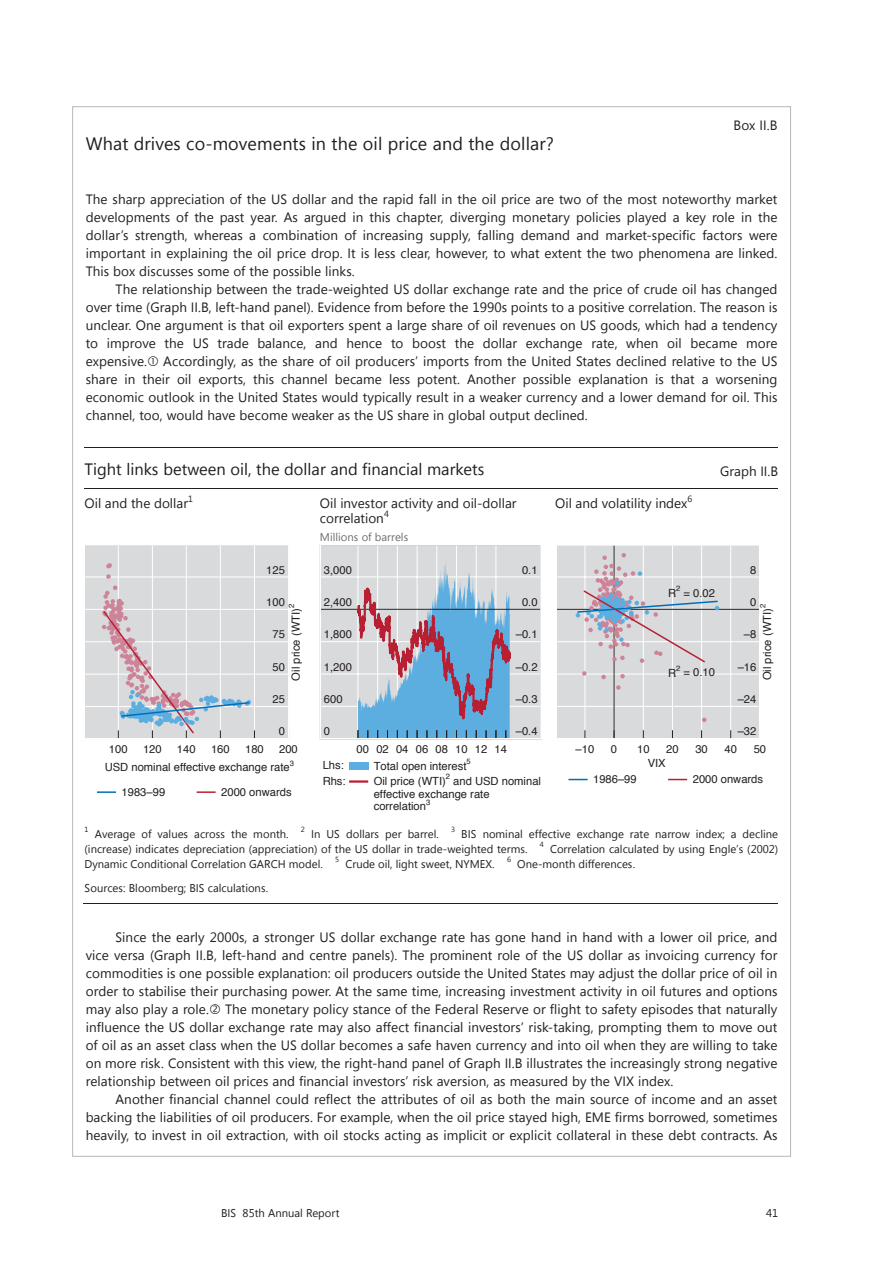
<style>
.page{position:relative;width:893px;height:1263px;background:#fff}
.page>*{position:absolute;margin:0;border:0;box-sizing:border-box;transform-origin:0 0}
.t1{font:18px "Segoe UI";letter-spacing:.005em;color:#231f20}
.t2{font:16.5px "Segoe UI";color:#231f20}
.t3{font:13.5px/18px "Segoe UI";letter-spacing:.005em;color:#231f20;text-align:justify}
.t4{font:11.25px/15px "Segoe UI";color:#231f20}
.t5{font:11.25px/12.8px "Helvetica";color:#231f20}
.t6{font:11.25px "Segoe UI";color:#6c6d70}
.t7{font:9px "Segoe UI";color:#231f20}
.t8{font:7.65px "Helvetica";color:#231f20}
.t9{font:7.5px "Segoe UI";color:#231f20}
</style>
<div class="page">
<hr style="left:85px;top:447px;width:693px;height:1px;background:#231f20">
<hr style="left:85px;top:488px;width:471px;height:1px;background:#231f20">
<hr style="left:556px;top:488px;width:124px;height:1px;background:#231f20">
<hr style="left:680px;top:488px;width:98px;height:1px;background:#231f20">
<hr style="left:84px;top:903px;width:694px;height:1px;background:#231f20">
<svg style="left:87px;top:546px;width:200px;height:191px;background:#d5d4d9"></svg>
<div style="left:85px;top:544px;width:204px;height:195px;border:1px solid #fff"></div>
<svg style="left:97px;top:791px;width:19px;height:2px"></svg>
<svg style="left:197px;top:791px;width:19px;height:2px"></svg>
<svg style="left:320px;top:546px;width:222px;height:194px;background:#afbed0"></svg>
<div style="left:320px;top:544px;width:222px;height:195px;border:1px solid #fff"></div>
<div style="left:349px;top:762px;width:19px;height:8px;background:#5daee0"></div>
<hr style="left:349px;top:780px;width:19px;height:3px;background:#b91f33">
<svg style="left:557px;top:545px;width:202px;height:193px;background:#d5d5d9"></svg>
<svg style="left:568px;top:779px;width:20px;height:1px"></svg>
<svg style="left:668px;top:779px;width:19px;height:1px"></svg>
<p class="t3" style="left:734px;top:115px;width:45px">Box II.B</p>
<h1 class="t1" style="left:86px;top:131px;width:470px">What drives co-movements in the oil price and the dollar?</h1>
<p class="t3" style="left:86px;top:190px;width:693px">The sharp appreciation of the US dollar and the rapid fall in the oil price are two of the most noteworthy market developments of the past year. As argued in this chapter, diverging monetary policies played a key role in the dollar’s strength, whereas a combination of increasing supply, falling demand and market-specific factors were important in explaining the oil price drop. It is less clear, however, to what extent the two phenomena are linked.<br>This box discusses some of the possible links.</p>
<p class="t3" style="left:86px;top:280px;width:693px;text-indent:30px">The relationship between the trade-weighted US dollar exchange rate and the price of crude oil has changed over time (Graph II.B, left-hand panel). Evidence from before the 1990s points to a positive correlation. The reason is unclear. One argument is that oil exporters spent a large share of oil revenues on US goods, which had a tendency to improve the US trade balance, and hence to boost the dollar exchange rate, when oil became more expensive. Accordingly, as the share of oil producers’ imports from the United States declined relative to the US share in their oil exports, this channel became less potent. Another possible explanation is that a worsening economic outlook in the United States would typically result in a weaker currency and a lower demand for oil. This channel, too, would have become weaker as the US share in global output declined.</p>
<p class="t2" style="left:85px;top:457px;width:401px">Tight links between oil, the dollar and financial markets</p>
<p class="t3" style="left:720px;top:461px;width:59px">Graph II.B</p>
<p class="t3" style="left:85px;top:494px;width:105px">Oil and the dollar</p>
<p class="t7" style="left:188px;top:492px;width:6px">1</p>
<p class="t3" style="left:320px;top:496px;width:198px;line-height:15px">Oil investor activity and oil-dollar correlation</p>
<p class="t3" style="left:555px;top:494px;width:134px">Oil and volatility index</p>
<p class="t7" style="left:688px;top:492px;width:6px">6</p>
<p class="t7" style="left:384px;top:507px;width:6px">4</p>
<p class="t6" style="left:320px;top:530px;width:90px">Millions of barrels</p>
<p class="t5" style="left:266px;top:564px;width:20px">125</p>
<p class="t5" style="left:324px;top:564px;width:30px">3,000</p>
<p class="t5" style="left:522px;top:564px;width:17px">0.1</p>
<p class="t5" style="left:750px;top:564px;width:8px">8</p>
<p class="t5" style="left:266px;top:596px;width:20px">100</p>
<p class="t8" style="left:285px;top:608px;width:6px;rotate:-90deg">2</p>
<p class="t5" style="left:290px;top:681px;width:74px;rotate:-90deg">Oil price (WTI)</p>
<p class="t5" style="left:272px;top:628px;width:14px">75</p>
<p class="t5" style="left:272px;top:661px;width:14px">50</p>
<p class="t5" style="left:324px;top:596px;width:30px">2,400</p>
<p class="t5" style="left:324px;top:628px;width:30px">1,800</p>
<p class="t5" style="left:324px;top:661px;width:30px">1,200</p>
<p class="t5" style="left:522px;top:596px;width:17px">0.0</p>
<p class="t5" style="left:516px;top:628px;width:23px">–0.1</p>
<p class="t5" style="left:516px;top:661px;width:23px">–0.2</p>
<p class="t8" style="left:676px;top:583px;width:6px">2</p>
<p class="t5" style="left:668px;top:587px;width:10px">R</p>
<p class="t5" style="left:684px;top:587px;width:33px">= 0.02</p>
<p class="t8" style="left:676px;top:662px;width:6px">2</p>
<p class="t5" style="left:668px;top:667px;width:10px">R</p>
<p class="t5" style="left:684px;top:666px;width:33px">= 0.10</p>
<p class="t5" style="left:750px;top:596px;width:8px">0</p>
<p class="t8" style="left:757px;top:608px;width:6px;rotate:-90deg">2</p>
<p class="t5" style="left:761px;top:680px;width:74px;rotate:-90deg">Oil price (WTI)</p>
<p class="t5" style="left:744px;top:628px;width:14px">–8</p>
<p class="t5" style="left:738px;top:661px;width:20px">–16</p>
<p class="t5" style="left:272px;top:693px;width:14px">25</p>
<p class="t5" style="left:324px;top:693px;width:20px">600</p>
<p class="t5" style="left:516px;top:693px;width:23px">–0.3</p>
<p class="t5" style="left:738px;top:693px;width:20px">–24</p>
<p class="t5" style="left:279px;top:725px;width:8px">0</p>
<p class="t5" style="left:324px;top:725px;width:8px">0</p>
<p class="t5" style="left:516px;top:725px;width:23px">–0.4</p>
<p class="t5" style="left:738px;top:725px;width:20px">–32</p>
<p class="t5" style="left:109px;top:743px;width:20px">100</p>
<p class="t5" style="left:143px;top:743px;width:20px">120</p>
<p class="t5" style="left:177px;top:743px;width:20px">140</p>
<p class="t5" style="left:211px;top:743px;width:20px">160</p>
<p class="t5" style="left:245px;top:743px;width:20px">180</p>
<p class="t5" style="left:279px;top:743px;width:20px">200</p>
<p class="t5" style="left:357px;top:743px;width:152px">00 02 04 06 08 10 12 14</p>
<p class="t5" style="left:576px;top:743px;width:20px">–10</p>
<p class="t5" style="left:611px;top:743px;width:8px">0</p>
<p class="t5" style="left:637px;top:743px;width:14px">10</p>
<p class="t5" style="left:666px;top:743px;width:14px">20</p>
<p class="t5" style="left:695px;top:743px;width:14px">30</p>
<p class="t5" style="left:724px;top:743px;width:14px">40</p>
<p class="t5" style="left:754px;top:743px;width:14px">50</p>
<p class="t5" style="left:105px;top:761px;width:186px">USD nominal effective exchange rate</p>
<p class="t8" style="left:290px;top:757px;width:6px">3</p>
<p class="t5" style="left:122px;top:786px;width:45px">1983–99</p>
<p class="t5" style="left:221px;top:786px;width:72px">2000 onwards</p>
<p class="t8" style="left:467px;top:756px;width:6px">5</p>
<p class="t5" style="left:323px;top:758px;width:25px;line-height:15.9px">Lhs:<br>Rhs:</p>
<p class="t5" style="left:374px;top:760px;width:94px">Total open interest</p>
<p class="t8" style="left:446px;top:770px;width:6px">2</p>
<p class="t5" style="left:374px;top:775px;width:169px;text-indent:80px">and USD nominal effective exchange rate correlation</p>
<p class="t5" style="left:374px;top:775px;width:74px">Oil price (WTI)</p>
<p class="t8" style="left:426px;top:796px;width:6px">3</p>
<p class="t5" style="left:648px;top:757px;width:20px">VIX</p>
<p class="t5" style="left:593px;top:773px;width:45px">1986–99</p>
<p class="t5" style="left:693px;top:773px;width:72px">2000 onwards</p>
<p class="t9" style="left:85px;top:824px;width:6px">1</p>
<p class="t4" style="left:95px;top:826px;width:195px">Average of values across the month.</p>
<p class="t9" style="left:301px;top:824px;width:6px">2</p>
<p class="t4" style="left:311px;top:826px;width:129px">In US dollars per barrel.</p>
<p class="t9" style="left:451px;top:824px;width:6px">3</p>
<p class="t4" style="left:85px;top:826px;width:695px;text-indent:377px">BIS nominal effective exchange rate narrow index; a decline (increase) indicates depreciation (appreciation) of the US dollar in trade-weighted terms.</p>
<p class="t9" style="left:540px;top:839px;width:6px">4</p>
<p class="t4" style="left:550px;top:841px;width:230px">Correlation calculated by using Engle’s (2002)</p>
<p class="t4" style="left:85px;top:856px;width:240px">Dynamic Conditional Correlation GARCH model.</p>
<p class="t9" style="left:335px;top:854px;width:6px">5</p>
<p class="t4" style="left:345px;top:856px;width:151px">Crude oil, light sweet, NYMEX.</p>
<p class="t9" style="left:507px;top:854px;width:6px">6</p>
<p class="t4" style="left:517px;top:856px;width:119px">One-month differences.</p>
<p class="t4" style="left:85px;top:880px;width:185px">Sources: Bloomberg; BIS calculations.</p>
<p class="t3" style="left:86px;top:927px;width:693px;text-indent:30px">Since the early 2000s, a stronger US dollar exchange rate has gone hand in hand with a lower oil price, and vice versa (Graph II.B, left-hand and centre panels). The prominent role of the US dollar as invoicing currency for commodities is one possible explanation: oil producers outside the United States may adjust the dollar price of oil in order to stabilise their purchasing power. At the same time, increasing investment activity in oil futures and options may also play a role. The monetary policy stance of the Federal Reserve or flight to safety episodes that naturally influence the US dollar exchange rate may also affect financial investors’ risk-taking, prompting them to move out of oil as an asset class when the US dollar becomes a safe haven currency and into oil when they are willing to take on more risk. Consistent with this view, the right-hand panel of Graph II.B illustrates the increasingly strong negative relationship between oil prices and financial investors’ risk aversion, as measured by the VIX index.</p>
<p class="t3" style="left:86px;top:1089px;width:693px;text-indent:30px">Another financial channel could reflect the attributes of oil as both the main source of income and an asset backing the liabilities of oil producers. For example, when the oil price stayed high, EME firms borrowed, sometimes heavily, to invest in oil extraction, with oil stocks acting as implicit or explicit collateral in these debt contracts. As</p>
<p class="t4" style="left:221px;top:1205px;width:120px">BIS 85th Annual Report</p>
<p class="t4" style="left:766px;top:1205px;width:14px">41</p>
</div>
